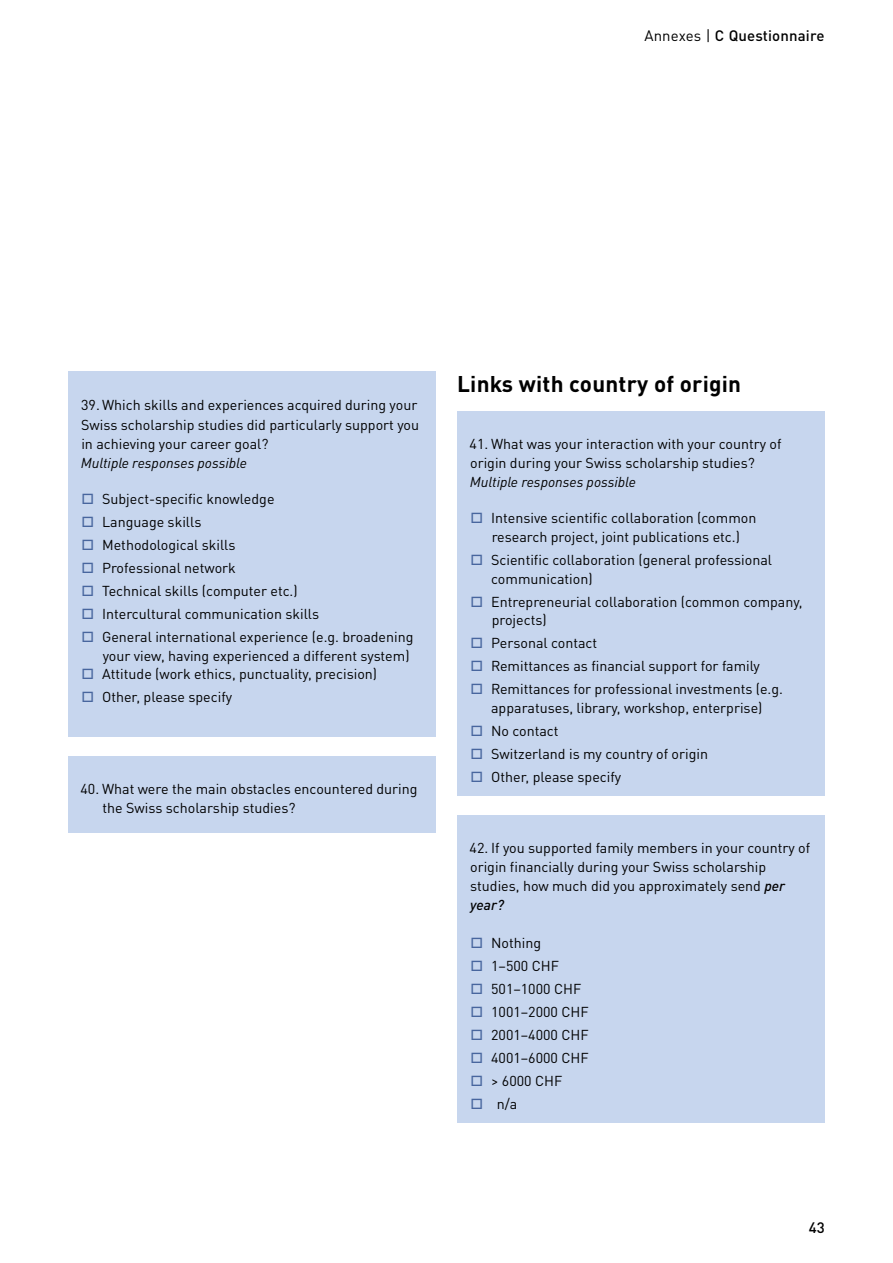
<style>
.page{position:relative;width:893px;height:1263px;background:#fff}
.page>*{position:absolute;margin:0;border:0;box-sizing:border-box;transform-origin:0 0}
.t1{font:700 22.5px "DIN Pro";letter-spacing:.01em;color:#000}
.t2{font:500 15px "DIN Pro";letter-spacing:.01em;color:#000}
.t3{font:14.25px/19.2px "DIN Pro";color:#000}
.t4{font:italic 14.25px "DIN Pro";color:#000}
.s1{font-weight:400}
.s2{color:#48669e}
.s3{font-weight:500;font-style:italic}
</style>
<div class="page">
<div style="left:68px;top:372px;width:368px;height:365px;background:#c7d6ee"></div>
<div style="left:68px;top:756px;width:368px;height:77px;background:#c7d6ee"></div>
<div style="left:457px;top:411px;width:368px;height:384px;background:#c7d6ee"></div>
<div style="left:457px;top:815px;width:368px;height:307px;background:#c7d6ee"></div>
<p class="t2" style="left:644px;top:24px;width:181px"><span class="s1">Annexes |</span> C Questionnaire</p>
<p class="t3" style="left:81px;top:394px;width:340px">39. Which skills and experiences acquired during your<br>Swiss scholarship studies did particularly support you in achieving your career goal?</p>
<p class="t4" style="left:81px;top:452px;width:167px">Multiple responses possible</p>
<p class="t3" style="left:81px;top:488px;width:195px"><span class="s2">□</span> Subject-specific knowledge</p>
<p class="t3" style="left:81px;top:511px;width:121px"><span class="s2">□</span> Language skills</p>
<p class="t3" style="left:81px;top:534px;width:156px"><span class="s2">□</span> Methodological skills</p>
<p class="t3" style="left:81px;top:557px;width:156px"><span class="s2">□</span> Professional network</p>
<p class="t3" style="left:81px;top:580px;width:218px"><span class="s2">□</span> Technical skills (computer etc.)</p>
<p class="t3" style="left:81px;top:603px;width:239px"><span class="s2">□</span> Intercultural communication skills</p>
<p class="t3" style="left:81px;top:626px;width:334px;line-height:18.8px;text-align:right"><span class="s2">□</span> General international experience (e.g. broadening your view, having experienced a different system)</p>
<p class="t3" style="left:81px;top:663px;width:297px"><span class="s2">□</span> Attitude (work ethics, punctuality, precision)</p>
<p class="t3" style="left:81px;top:686px;width:152px"><span class="s2">□</span> Other, please specify</p>
<p class="t3" style="left:102px;top:778px;width:317px;line-height:18.8px;text-indent:-22px">40. What were the main obstacles encountered during the Swiss scholarship studies?</p>
<h1 class="t1" style="left:457px;top:365px;width:286px">Links with country of origin</h1>
<p class="t3" style="left:470px;top:433px;width:313px">41. What was your interaction with your country of origin during your Swiss scholarship studies?</p>
<p class="t4" style="left:470px;top:471px;width:167px">Multiple responses possible</p>
<p class="t3" style="left:470px;top:507px;width:287px;line-height:18.8px;text-align:center"><span class="s2">□</span> Intensive scientific collaboration (common research project, joint publications etc.)</p>
<p class="t3" style="left:491px;top:549px;width:282px;line-height:18.8px;text-indent:-21px"><span class="s2">□</span> Scientific collaboration (general professional communication)</p>
<p class="t3" style="left:492px;top:591px;width:312px;line-height:18.8px;text-indent:-21px"><span class="s2">□</span> Entrepreneurial collaboration (common company, projects)</p>
<p class="t3" style="left:470px;top:632px;width:128px"><span class="s2">□</span> Personal contact</p>
<p class="t3" style="left:470px;top:655px;width:291px"><span class="s2">□</span> Remittances as financial support for family</p>
<p class="t3" style="left:470px;top:678px;width:314px;line-height:18.8px;text-align:center"><span class="s2">□</span> Remittances for professional investments (e.g. apparatuses, library, workshop, enterprise)</p>
<p class="t3" style="left:470px;top:720px;width:90px"><span class="s2">□</span> No contact</p>
<p class="t3" style="left:470px;top:743px;width:239px"><span class="s2">□</span> Switzerland is my country of origin</p>
<p class="t3" style="left:470px;top:766px;width:152px"><span class="s2">□</span> Other, please specify</p>
<p class="t3" style="left:470px;top:836px;width:342px">42. If you supported family members in your country of origin financially during your Swiss scholarship studies, how much did you approximately send <span class="s3">per year?</span></p>
<p class="t3" style="left:470px;top:932px;width:72px"><span class="s2">□</span> Nothing</p>
<p class="t3" style="left:470px;top:955px;width:90px"><span class="s2">□</span> 1–500 CHF</p>
<p class="t3" style="left:470px;top:978px;width:112px"><span class="s2">□</span> 501–1000 CHF</p>
<p class="t3" style="left:470px;top:1001px;width:120px"><span class="s2">□</span> 1001–2000 CHF</p>
<p class="t3" style="left:470px;top:1024px;width:120px"><span class="s2">□</span> 2001–4000 CHF</p>
<p class="t3" style="left:470px;top:1047px;width:120px"><span class="s2">□</span> 4001–6000 CHF</p>
<p class="t3" style="left:470px;top:1070px;width:93px"><span class="s2">□</span> &gt; 6000 CHF</p>
<p class="t3" style="left:470px;top:1093px;width:48px"><span class="s2">□</span> n/a</p>
<p class="t2" style="left:809px;top:1215px;width:18px">43</p>
</div>
